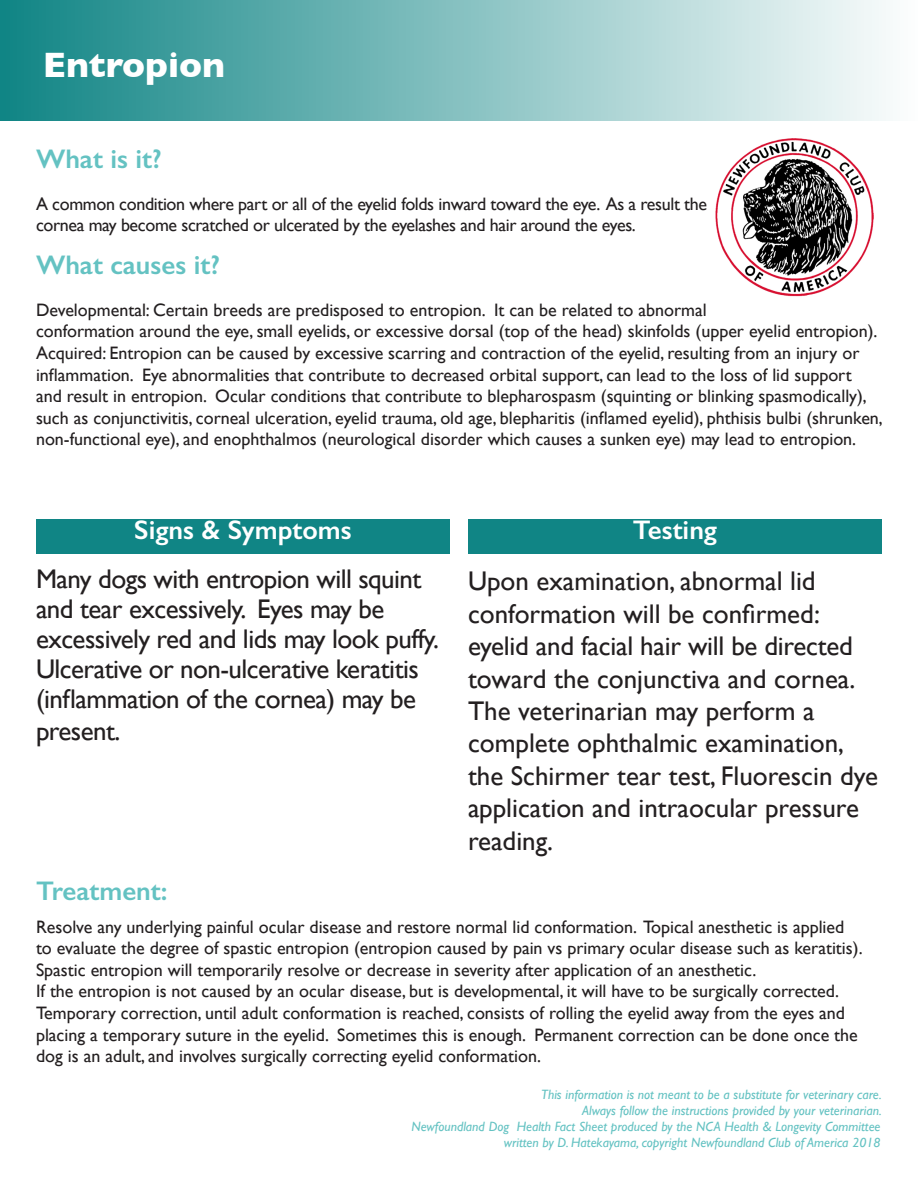
<style>
.page{position:relative;width:918px;height:1188px;background:#fff}
.page>*{position:absolute;margin:0;border:0;box-sizing:border-box;transform-origin:0 0}
.t1{font:700 36px "Gill Sans";color:#fff}
.t2{font:27px/32.4px "Gill Sans";color:#231f20;text-align:justify}
.t3{font:27px/30px "Gill Sans";letter-spacing:-.02em;color:#231f20}
.t4{font:600 27px "Gill Sans";color:#64c2c2}
.t5{font:600 27px "Gill Sans";color:#fff}
.t6{font:18px/21.6px "Gill Sans";color:#231f20}
.t7{font:18px/21.6px "Gill Sans";letter-spacing:-.02em;color:#231f20}
.t8{font:italic 13.5px "Gill Sans";color:#64c2c2}
</style>
<div class="page">
<div style="left:0;top:0;width:918px;height:121px;background:linear-gradient(to right,#108585,#fcfdfd)"></div>
<div style="left:36px;top:519px;width:414px;height:35px;background:#108585"></div>
<div style="left:468px;top:520px;width:414px;height:34px;background:#108585"></div>
<img style="left:715px;top:139px;width:158px;height:158px">
<h1 class="t1" style="left:43px;top:36px;width:184px">Entropion</h1>
<p class="t4" style="left:36px;top:143px;width:127px">What is it?</p>
<p class="t7" style="left:36px;top:192px;width:673px">A common condition where part or all of the eyelid folds inward toward the eye. As a result the cornea may become scratched or ulcerated by the eyelashes and hair around the eyes.</p>
<p class="t4" style="left:36px;top:249px;width:186px">What causes it?</p>
<p class="t6" style="left:36px;top:299px;width:672px">Developmental: Certain breeds are predisposed to entropion. It can be related to abnormal</p>
<p class="t6" style="left:36px;top:320px;width:843px">conformation around the eye, small eyelids, or excessive dorsal (top of the head) skinfolds (upper eyelid entropion).</p>
<p class="t6" style="left:36px;top:342px;width:825px">Acquired: Entropion can be caused by excessive scarring and contraction of the eyelid, resulting from an injury or</p>
<p class="t6" style="left:36px;top:363px;width:848px">inflammation. Eye abnormalities that contribute to decreased orbital support, can lead to the loss of lid support<br>and result in entropion. Ocular conditions that contribute to blepharospasm (squinting or blinking spasmodically), such as conjunctivitis, corneal ulceration, eyelid trauma, old age, blepharitis (inflamed eyelid), phthisis bulbi (shrunken, non-functional eye), and enophthalmos (neurological disorder which causes a sunken eye) may lead to entropion.</p>
<p class="t5" style="left:134px;top:513px;width:219px">Signs &amp; Symptoms</p>
<p class="t5" style="left:633px;top:514px;width:86px">Testing</p>
<p class="t3" style="left:36px;top:564px;width:387px">Many dogs with entropion will squint and tear excessively. Eyes may be</p>
<p class="t3" style="left:36px;top:624px;width:405px">excessively red and lids may look puffy.<br>Ulcerative or non-ulcerative keratitis (inflammation of the cornea) may be</p>
<p class="t3" style="left:36px;top:716px;width:86px">present.</p>
<p class="t2" style="left:468px;top:565px;width:349px">Upon examination, abnormal lid</p>
<p class="t2" style="left:468px;top:597px;width:353px">conformation will be confirmed:</p>
<p class="t2" style="left:468px;top:630px;width:389px">eyelid and facial hair will be directed toward the conjunctiva and cornea.<br>The veterinarian may perform a</p>
<p class="t2" style="left:468px;top:727px;width:412px;text-align:left">complete ophthalmic examination, the Schirmer tear test, Fluorescin dye application and intraocular pressure reading.</p>
<p class="t4" style="left:36px;top:875px;width:133px">Treatment:</p>
<p class="t6" style="left:36px;top:915px;width:828px">Resolve any underlying painful ocular disease and restore normal lid conformation. Topical anesthetic is applied to evaluate the degree of spastic entropion (entropion caused by pain vs primary ocular disease such as keratitis).<br>Spastic entropion will temporarily resolve or decrease in severity after application of an anesthetic.</p>
<p class="t6" style="left:36px;top:980px;width:804px">If the entropion is not caused by an ocular disease, but is developmental, it will have to be surgically corrected.</p>
<p class="t6" style="left:36px;top:1002px;width:823px">Temporary correction, until adult conformation is reached, consists of rolling the eyelid away from the eyes and placing a temporary suture in the eyelid. Sometimes this is enough. Permanent correction can be done once the dog is an adult, and involves surgically correcting eyelid conformation.</p>
<p class="t8" style="left:541px;top:1086px;width:342px">This information is not meant to be a substitute for veterinary care.</p>
<p class="t8" style="left:582px;top:1103px;width:301px">Always follow the instructions provided by your veterinarian.</p>
<p class="t8" style="left:412px;top:1119px;width:470px">Newfoundland Dog Health Fact Sheet produced by the NCA Health &amp; Longevity Committee</p>
<p class="t8" style="left:504px;top:1135px;width:378px">written by D. Hatekayama, copyright Newfoundland Club of America 2018</p>
</div>
